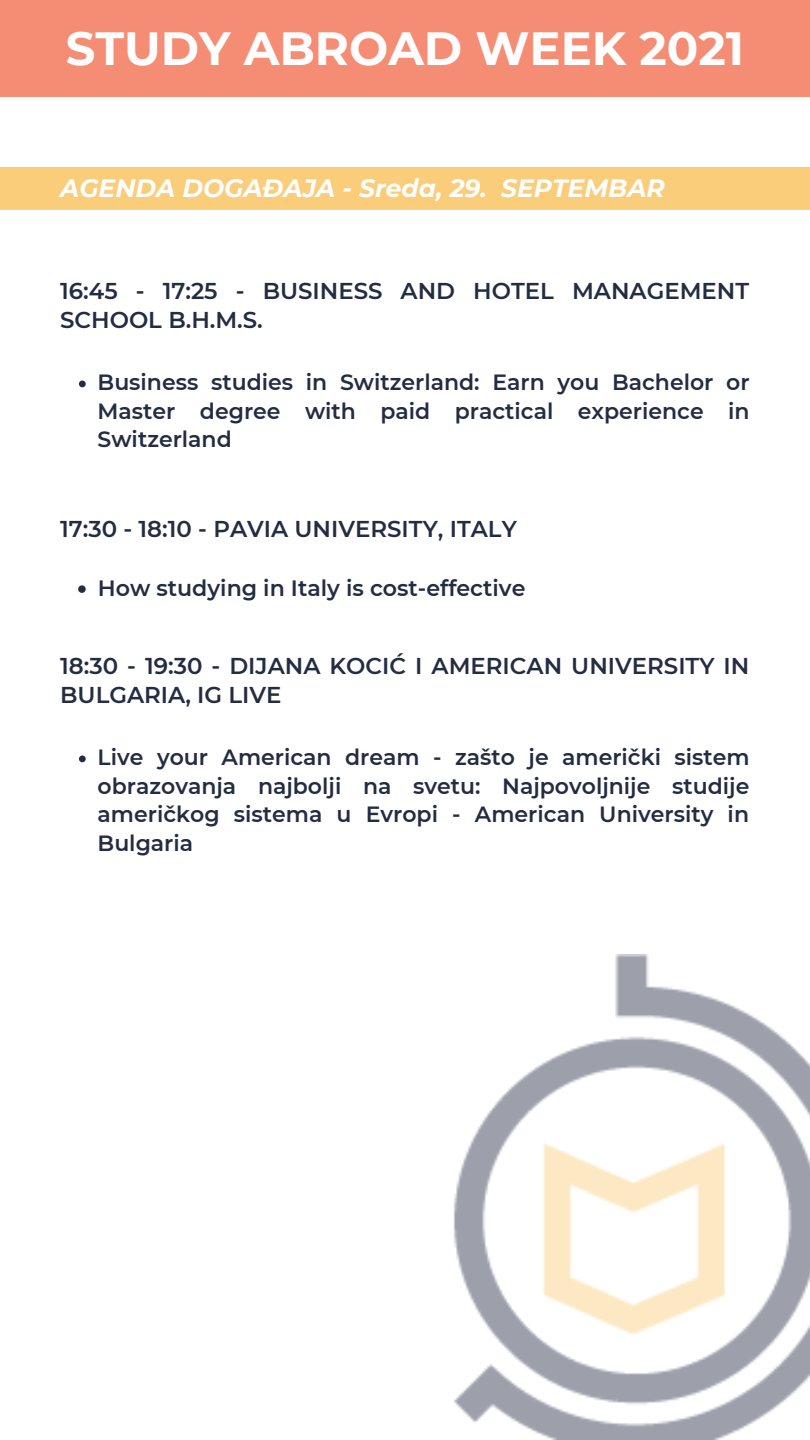
<style>
.page{position:relative;width:810px;height:1440px;background:#fff}
.page>*{position:absolute;margin:0;border:0;box-sizing:border-box;transform-origin:0 0}
.t1{font:700 46.5px "Montserrat";color:#fefefe}
.t2{font:italic 700 25px "Montserrat";color:#fefefe}
.t3{font:600 22.9px/29.2px "Montserrat";color:#242c42}
.t4{font:600 22.1px "Montserrat";color:#242c42}
.t5{font:600 22px/28.5px "Montserrat";color:#242c42;text-align:justify}
</style>
<div class="page">
<div style="left:0;top:0;width:810px;height:97px;background:#f58c74"></div>
<svg style="left:78px;top:585px;width:8px;height:8px"></svg>
<svg style="left:79px;top:756px;width:7px;height:6px"></svg>
<svg style="left:79px;top:381px;width:7px;height:6px"></svg>
<div style="left:0;top:167px;width:810px;height:43px;background:#f9cd7a"></div>
<img style="left:453px;top:954px;width:357px;height:486px">
<p class="t1" style="left:66px;top:20px;width:680px">STUDY ABROAD WEEK 2021</p>
<p class="t2" style="left:60px;top:173px;width:606px">AGENDA DOGAĐAJA - Sreda, 29. SEPTEMBAR</p>
<p class="t3" style="left:60px;top:276px;width:691px">16:45 - 17:25 - BUSINESS AND HOTEL MANAGEMENT<br>SCHOOL B.H.M.S.</p>
<p class="t5" style="left:98px;top:368px;width:654px">Business studies in Switzerland: Earn you Bachelor or Master degree with paid practical experience in Switzerland</p>
<p class="t3" style="left:60px;top:515px;width:458px">17:30 - 18:10 - PAVIA UNIVERSITY, ITALY</p>
<p class="t4" style="left:98px;top:574px;width:429px">How studying in Italy is cost-effective</p>
<p class="t3" style="left:60px;top:651px;width:691px">18:30 - 19:30 - DIJANA KOCIĆ I AMERICAN UNIVERSITY IN<br>BULGARIA, IG LIVE</p>
<p class="t5" style="left:98px;top:743px;width:654px">Live your American dream - zašto je američki sistem obrazovanja najbolji na svetu: Najpovoljnije studije američkog sistema u Evropi - American University in Bulgaria</p>
</div>
